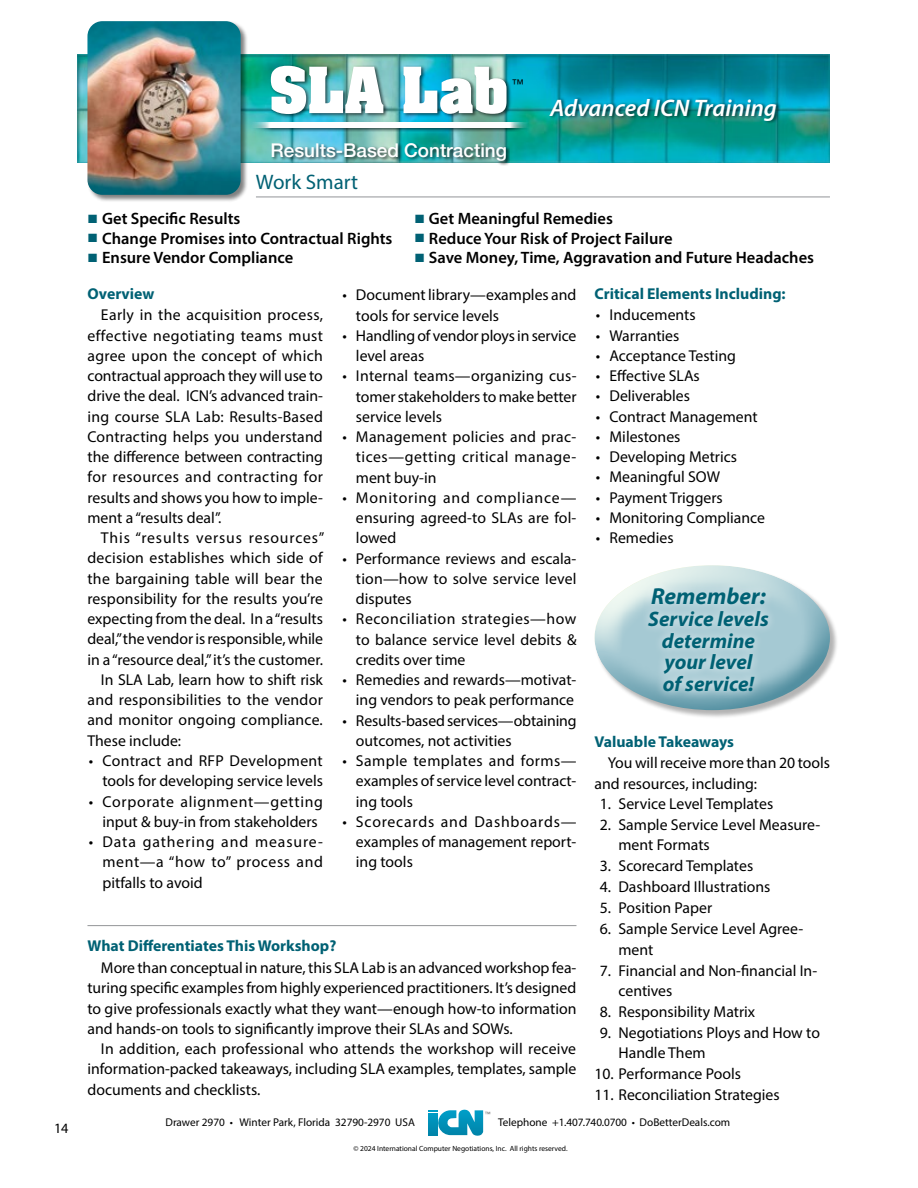
<style>
.page{position:relative;width:918px;height:1188px;background:#fff}
.page>*{position:absolute;margin:0;border:0;box-sizing:border-box;transform-origin:0 0}
.t1{font:italic 600 24px "Myriad Pro";color:#fff}
.t2{font:italic 700 23.25px "Myriad Pro";color:#006174}
.t3{font:italic 700 21px/21.8px "Myriad Pro";color:#006174;text-align:center}
.t4{font:21px "Myriad Pro";color:#006174}
.t5{font:500 18.9px "Helvetica Neue";color:#fff}
.t6{font:600 16.5px/19.5px "Myriad Pro";color:#000}
.t7{font:15.75px/20.2px "Myriad Pro";color:#000;text-align:justify}
.t8{font:700 15.75px "Myriad Pro";color:#006174}
.t9{font:15.75px "Myriad Pro";letter-spacing:.02em;color:#000}
.t10{font:15.75px/20.2px "Myriad Pro";letter-spacing:.035em;color:#000;text-align:center}
.t11{font:15.75px "Myriad Pro";letter-spacing:.055em;color:#000}
.t12{font:14.25px "Myriad Pro";color:#000}
.t13{font:12px "Helvetica Neue";color:#000}
.t14{font:11.25px "Myriad Pro";color:#000}
.t15{font:7.5px "Myriad Pro";color:#000}
.t16{font:5.85px "Helvetica Neue";color:#636466}
</style>
<div class="page">
<svg style="left:428px;top:1109px;width:55px;height:27px"></svg>
<img style="left:77px;top:54px;width:753px;height:108px">
<div style="left:549px;top:97px;width:231px;height:27px;background:#000;opacity:.6"></div>
<hr style="left:256px;top:197px;width:574px;height:1px;background:#939598">
<div style="left:249px;top:64px;width:284px;height:68px;background:#000;opacity:.6"></div>
<img style="left:271px;top:66px;width:112px;height:48px">
<svg style="left:404px;top:67px;width:103px;height:47px"></svg>
<div style="left:248px;top:123px;width:283px;height:5px;background:#fff"></div>
<div style="left:271px;top:143px;width:239px;height:23px;background:#000;opacity:.6"></div>
<hr style="left:87px;top:925px;width:489px;height:1px;background:#939598">
<div style="left:594px;top:566px;width:245px;height:153px;background:#000;opacity:.3"></div>
<div style="left:581px;top:553px;width:258px;height:132px;background:#e2edbd;opacity:.95"></div>
<div style="left:586px;top:586px;width:256px;height:125px;background:#006c85;opacity:.5"></div>
<div style="left:640px;top:578px;width:137px;height:122px;background:#fff;opacity:.75"></div>
<div style="left:87px;top:21px;width:161px;height:181px;background:#000;opacity:.5"></div>
<img style="left:87px;top:21px;width:154px;height:174px">
<p class="t12" style="left:54px;top:1120px;width:16px">14</p>
<p class="t13" style="left:512px;top:75px;width:13px">™</p>
<p class="t5" style="left:271px;top:135px;width:238px">Results-Based Contracting</p>
<h1 class="t1" style="left:550px;top:93px;width:228px">Advanced ICN Training</h1>
<h3 class="t4" style="left:256px;top:169px;width:104px">Work Smart</h3>
<p class="t6" style="left:102px;top:208px;width:292px">Get Specific Results<br>Change Promises into Contractual Rights<br>Ensure Vendor Compliance</p>
<p class="t6" style="left:429px;top:208px;width:387px">Get Meaningful Remedies<br>Reduce Your Risk of Project Failure<br>Save Money, Time, Aggravation and Future Headaches</p>
<p class="t8" style="left:87px;top:283px;width:68px">Overview</p>
<p class="t7" style="left:87px;top:305px;width:237px;text-indent:13px">Early in the acquisition process, effective negotiating teams must agree upon the concept of which contractual approach they will use to drive the deal. ICN’s advanced train&shy;ing course SLA Lab: Results-Based Contracting helps you understand the difference between contracting for resources and contracting for results and shows you how to imple&shy;ment a “results deal”.</p>
<p class="t11" style="left:101px;top:528px;width:225px">This “results versus resources”</p>
<p class="t7" style="left:87px;top:548px;width:237px">decision establishes which side of</p>
<p class="t9" style="left:87px;top:569px;width:237px">the bargaining table will bear the</p>
<p class="t7" style="left:87px;top:588px;width:237px">responsibility for the results you’re</p>
<p class="t7" style="left:87px;top:609px;width:237px">expecting from the deal. In a “results</p>
<p class="t7" style="left:87px;top:629px;width:237px">deal,” the vendor is responsible, while</p>
<p class="t7" style="left:87px;top:649px;width:237px">in a “resource deal,” it’s the customer.</p>
<p class="t7" style="left:101px;top:669px;width:223px">In SLA Lab, learn how to shift risk</p>
<p class="t9" style="left:87px;top:690px;width:237px">and responsibilities to the vendor</p>
<p class="t7" style="left:87px;top:710px;width:237px">and monitor ongoing compliance.</p>
<p class="t7" style="left:87px;top:730px;width:95px">These include:</p>
<p class="t7" style="left:89px;top:750px;width:236px;text-align:right">• Contract and RFP Development tools for developing service levels</p>
<p class="t10" style="left:89px;top:791px;width:236px">• Corporate alignment—getting input &amp; buy-in from stakeholders</p>
<p class="t7" style="left:102px;top:831px;width:222px;text-indent:-13px">• Data gathering and measure&shy;ment—a “how to” process and pitfalls to avoid</p>
<p class="t8" style="left:594px;top:283px;width:193px">Critical Elements Including:</p>
<p class="t7" style="left:596px;top:305px;width:101px">• Inducements</p>
<p class="t7" style="left:596px;top:325px;width:85px">• Warranties</p>
<p class="t7" style="left:596px;top:345px;width:142px">• Acceptance Testing</p>
<p class="t7" style="left:596px;top:366px;width:105px">• Effective SLAs</p>
<p class="t7" style="left:596px;top:386px;width:96px">• Deliverables</p>
<p class="t7" style="left:596px;top:406px;width:163px">• Contract Management</p>
<p class="t7" style="left:596px;top:426px;width:86px">• Milestones</p>
<p class="t7" style="left:596px;top:447px;width:143px">• Developing Metrics</p>
<p class="t7" style="left:596px;top:467px;width:126px">• Meaningful SOW</p>
<p class="t7" style="left:596px;top:487px;width:128px">• Payment Triggers</p>
<p class="t7" style="left:596px;top:507px;width:171px">• Monitoring Compliance</p>
<p class="t7" style="left:596px;top:528px;width:79px">• Remedies</p>
<p class="t7" style="left:356px;top:285px;width:222px;text-indent:-13px">• Document library—examples and tools for service levels</p>
<p class="t7" style="left:356px;top:325px;width:222px;text-indent:-13px">• Handling of vendor ploys in service level areas</p>
<p class="t7" style="left:356px;top:366px;width:222px;text-indent:-13px">• Internal teams—organizing cus&shy;tomer stakeholders to make better service levels</p>
<p class="t7" style="left:356px;top:426px;width:222px;text-indent:-13px">• Management policies and prac&shy;tices—getting critical manage&shy;ment buy-in</p>
<p class="t7" style="left:356px;top:487px;width:222px;text-indent:-13px">• Monitoring and compliance— ensuring agreed-to SLAs are fol&shy;lowed</p>
<p class="t7" style="left:356px;top:548px;width:222px;text-indent:-13px">• Performance reviews and escala&shy;tion—how to solve service level disputes</p>
<p class="t7" style="left:356px;top:609px;width:222px;text-indent:-13px">• Reconciliation strategies—how to balance service level debits &amp; credits over time</p>
<p class="t7" style="left:342px;top:669px;width:235px;text-align:right">• Remedies and rewards—motivat&shy;ing vendors to peak performance</p>
<p class="t7" style="left:356px;top:710px;width:222px;text-indent:-13px">• Results-based services—obtaining outcomes, not activities</p>
<p class="t7" style="left:356px;top:750px;width:222px;text-indent:-13px">• Sample templates and forms— examples of service level contract&shy;ing tools</p>
<p class="t7" style="left:356px;top:811px;width:222px;text-indent:-13px">• Scorecards and Dashboards— examples of management report&shy;ing tools</p>
<h2 class="t2" style="left:651px;top:581px;width:116px">Remember:</h2>
<h3 class="t3" style="left:648px;top:607px;width:122px">Service levels determine your level<br>of service!</h3>
<p class="t8" style="left:594px;top:731px;width:141px">Valuable Takeaways</p>
<p class="t7" style="left:594px;top:753px;width:237px;text-indent:13px">You will receive more than 20 tools and resources, including:</p>
<p class="t7" style="left:600px;top:793px;width:175px">1. Service Level Templates</p>
<p class="t7" style="left:618px;top:814px;width:203px;text-indent:-19px">2. Sample Service Level Measure&shy;ment Formats</p>
<p class="t7" style="left:600px;top:856px;width:155px">3. Scorecard Templates</p>
<p class="t7" style="left:600px;top:877px;width:172px">4. Dashboard Illustrations</p>
<p class="t7" style="left:600px;top:898px;width:114px">5. Position Paper</p>
<p class="t7" style="left:618px;top:919px;width:186px;text-indent:-19px">6. Sample Service Level Agree&shy;ment</p>
<p class="t7" style="left:618px;top:960px;width:200px;text-indent:-19px">7. Financial and Non-financial In&shy;centives</p>
<p class="t7" style="left:600px;top:1001px;width:157px">8. Responsibility Matrix</p>
<p class="t7" style="left:618px;top:1022px;width:203px;text-indent:-19px">9. Negotiations Ploys and How to<br>Handle Them</p>
<p class="t7" style="left:594px;top:1063px;width:148px">10. Performance Pools</p>
<p class="t7" style="left:594px;top:1084px;width:187px">11. Reconciliation Strategies</p>
<p class="t8" style="left:87px;top:936px;width:250px">What Differentiates This Workshop?</p>
<p class="t7" style="left:87px;top:957px;width:491px;text-indent:14px">More than conceptual in nature, this SLA Lab is an advanced workshop fea&shy;turing specific examples from highly experienced practitioners. It’s designed to give professionals exactly what they want—enough how-to information and hands-on tools to significantly improve their SLAs and SOWs.</p>
<p class="t7" style="left:87px;top:1038px;width:491px;text-indent:13px">In addition, each professional who attends the workshop will receive information-packed takeaways, including SLA examples, templates, sample documents and checklists.</p>
<p class="t16" style="left:485px;top:1109px;width:7px">™</p>
<p class="t14" style="left:166px;top:1115px;width:251px">Drawer 2970 • Winter Park, Florida 32790-2970 USA</p>
<p class="t14" style="left:498px;top:1116px;width:234px">Telephone +1.407.740.0700 • DoBetterDeals.com</p>
<p class="t15" style="left:354px;top:1144px;width:216px">© 2024 International Computer Negotiations, Inc. All rights reserved.</p>
</div>
